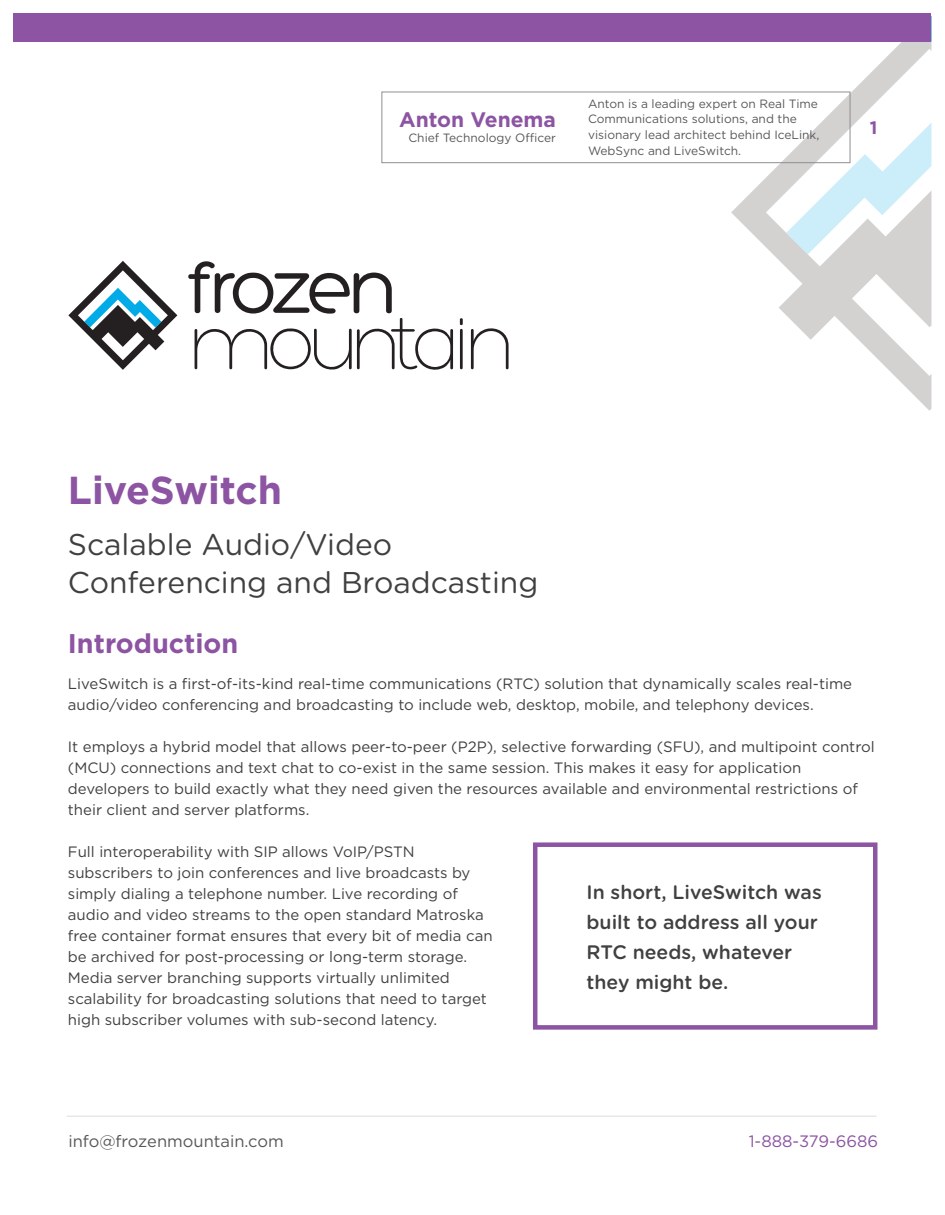
<style>
.page{position:relative;width:945px;height:1215px;background:#fff}
.page>*{position:absolute;margin:0;border:0;box-sizing:border-box;transform-origin:0 0}
.Title-Bold{font:700 39px "Gotham HTF";color:#8c54a2}
.Sub-Title{font:30px "Gotham Rounded";color:#404041}
.t1{font:700 27px "Gotham HTF";color:#8c54a2}
.Sub-Heading{font:700 21px "Gotham HTF";color:#8c54a2}
.Sub-Heading-2{font:500 19.5px/30px "Gotham Rounded";color:#404041}
.t2{font:700 18px "Gotham HTF";color:#8c54a2}
.t3{font:16.5px "Gotham HTF";color:#57585a}
.t4{font:16.5px "Gotham HTF";color:#8c54a2}
.Body_Copy{font:15px/21px "Gotham HTF";color:#404041}
.Sub-Heading-3{font:12px/15.8px "Gotham HTF";color:#57585a}
.Sub-Heading-4{font:12px "Gotham Rounded";color:#57585a}
</style>
<div class="page">
<svg style="left:731px;top:42px;width:201px;height:369px"></svg>
<div style="left:14px;top:14px;width:918px;height:28px;background:#8c54a2"></div>
<svg style="left:786px;top:123px;width:145px;height:131px"></svg>
<div style="left:381px;top:92px;width:469px;height:71px;border:1px solid #8f8f91"></div>
<hr style="left:67px;top:1116px;width:810px;height:1px;background:#e6e7e8">
<div style="left:533px;top:842px;width:345px;height:188px;border:4px solid #8c54a2"></div>
<svg style="left:460px;top:318px;width:3px;height:52px"></svg>
<svg style="left:471px;top:328px;width:38px;height:41px"></svg>
<svg style="left:188px;top:261px;width:265px;height:109px"></svg>
<svg style="left:68px;top:261px;width:109px;height:109px"></svg>
<p class="Sub-Heading" style="left:399px;top:108px;width:158px">Anton Venema</p>
<p class="Sub-Heading-4" style="left:408px;top:130px;width:149px">Chief Technology Officer</p>
<p class="Sub-Heading-3" style="left:588px;top:95px;width:233px">Anton is a leading expert on Real Time Communications solutions, and the visionary lead architect behind IceLink, WebSync and LiveSwitch.</p>
<p class="t2" style="left:870px;top:117px;width:9px">1</p>
<p class="Title-Bold" style="left:68px;top:468px;width:216px">LiveSwitch</p>
<p class="Sub-Title" style="left:68px;top:524px;width:326px">Scalable Audio/Video</p>
<p class="Sub-Title" style="left:68px;top:561px;width:472px">Conferencing and Broadcasting</p>
<p class="t1" style="left:68px;top:627px;width:172px">Introduction</p>
<p class="Body_Copy" style="left:68px;top:673px;width:786px">LiveSwitch is a first-of-its-kind real-time communications (RTC) solution that dynamically scales real-time audio/video conferencing and broadcasting to include web, desktop, mobile, and telephony devices.</p>
<p class="Body_Copy" style="left:68px;top:736px;width:808px">It employs a hybrid model that allows peer-to-peer (P2P), selective forwarding (SFU), and multipoint control (MCU) connections and text chat to co-exist in the same session. This makes it easy for application</p>
<p class="Body_Copy" style="left:68px;top:778px;width:791px">developers to build exactly what they need given the resources available and environmental restrictions of their client and server platforms.</p>
<p class="Body_Copy" style="left:68px;top:841px;width:348px">Full interoperability with SIP allows VoIP/PSTN</p>
<p class="Body_Copy" style="left:68px;top:862px;width:404px">subscribers to join conferences and live broadcasts by simply dialing a telephone number. Live recording of</p>
<p class="Body_Copy" style="left:68px;top:904px;width:426px">audio and video streams to the open standard Matroska free container format ensures that every bit of media can be archived for post-processing or long-term storage.<br>Media server branching supports virtually unlimited</p>
<p class="Body_Copy" style="left:68px;top:988px;width:421px">scalability for broadcasting solutions that need to target high subscriber volumes with sub-second latency.</p>
<p class="Sub-Heading-2" style="left:587px;top:876px;width:237px">In short, LiveSwitch was built to address all your<br>RTC needs, whatever</p>
<p class="Sub-Heading-2" style="left:587px;top:966px;width:143px">they might be.</p>
<p class="t3" style="left:68px;top:1132px;width:217px">info@frozenmountain.com</p>
<p class="t4" style="left:749px;top:1132px;width:131px">1-888-379-6686</p>
</div>
